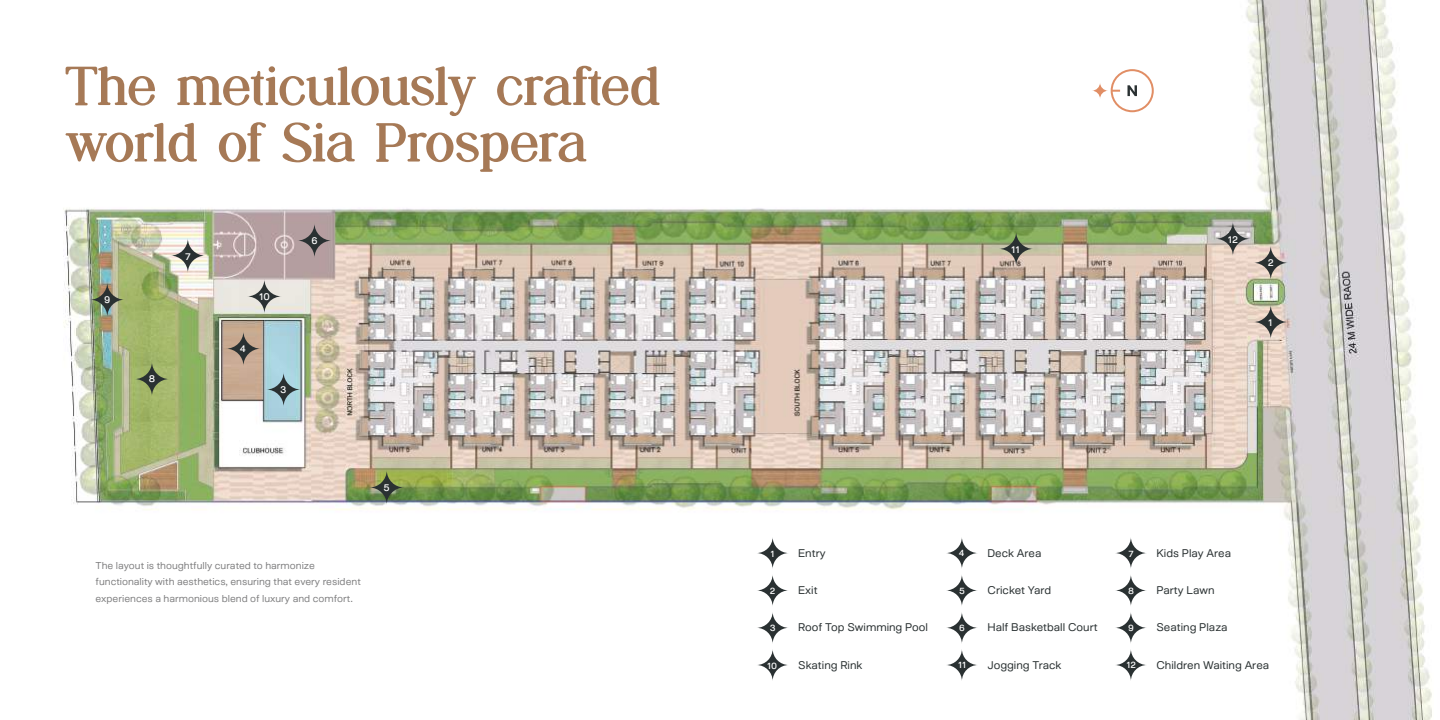
<style>
.page{position:relative;width:1440px;height:720px;background:#fff}
.page>*{position:absolute;margin:0;border:0;box-sizing:border-box;transform-origin:0 0}
.t1{font:700 54.2px/56.5px "Nostalgic Whispers";letter-spacing:-.01em;color:#a67956}
.t2{font:11.2px "Orbiter FBS Trial";color:#2a3132}
.t3{font:10px/16.5px "Orbiter FBS Trial";color:#818182}
.t4{font:500 10px "Orbiter FBS Trial";color:#fff}
.t5{font:500 9.3px "Orbiter FBS Trial";color:#fff}
</style>
<div class="page">
<img style="left:63px;top:0;width:1369px;height:720px">
<svg style="left:756px;top:537px;width:33px;height:32px"></svg>
<svg style="left:756px;top:574px;width:33px;height:33px"></svg>
<svg style="left:756px;top:612px;width:33px;height:32px"></svg>
<svg style="left:946px;top:537px;width:32px;height:32px"></svg>
<svg style="left:946px;top:574px;width:32px;height:33px"></svg>
<svg style="left:946px;top:612px;width:32px;height:32px"></svg>
<svg style="left:756px;top:649px;width:33px;height:32px"></svg>
<svg style="left:946px;top:649px;width:32px;height:32px"></svg>
<svg style="left:1115px;top:537px;width:32px;height:32px"></svg>
<svg style="left:1115px;top:574px;width:32px;height:33px"></svg>
<svg style="left:1115px;top:612px;width:32px;height:32px"></svg>
<svg style="left:1115px;top:649px;width:32px;height:32px"></svg>
<svg style="left:90px;top:282px;width:35px;height:35px"></svg>
<svg style="left:134px;top:362px;width:35px;height:35px"></svg>
<svg style="left:170px;top:238px;width:35px;height:35px"></svg>
<svg style="left:297px;top:223px;width:35px;height:35px"></svg>
<svg style="left:226px;top:331px;width:35px;height:35px"></svg>
<svg style="left:266px;top:372px;width:35px;height:35px"></svg>
<svg style="left:369px;top:470px;width:35px;height:35px"></svg>
<svg style="left:1253px;top:305px;width:35px;height:34px"></svg>
<svg style="left:1253px;top:245px;width:35px;height:35px"></svg>
<svg style="left:247px;top:279px;width:35px;height:35px"></svg>
<svg style="left:999px;top:231px;width:35px;height:35px"></svg>
<svg style="left:1215px;top:221px;width:35px;height:35px"></svg>
<svg style="left:1128px;top:85px;width:9px;height:11px"></svg>
<div style="left:1111px;top:69px;width:43px;height:43px;border:2px solid #e18e65;border-radius:50%"></div>
<svg style="left:1092px;top:82px;width:16px;height:17px"></svg>
<svg style="left:1112px;top:90px;width:8px;height:2px"></svg>
<h1 class="t1" style="left:66px;top:57px;width:596px">The meticulously crafted world of Sia Prospera</h1>
<p class="t4" style="left:104px;top:294px;width:8px">9</p>
<p class="t4" style="left:185px;top:251px;width:7px">7</p>
<p class="t4" style="left:149px;top:373px;width:8px">8</p>
<p class="t4" style="left:259px;top:291px;width:12px">10</p>
<p class="t4" style="left:240px;top:343px;width:8px">4</p>
<p class="t4" style="left:280px;top:383px;width:8px">3</p>
<p class="t4" style="left:311px;top:235px;width:8px">6</p>
<p class="t4" style="left:384px;top:482px;width:8px">5</p>
<p class="t3" style="left:96px;top:557px;width:267px">The layout is thoughtfully curated to harmonize functionality with aesthetics, ensuring that every resident experiences a harmonious blend of luxury and comfort.</p>
<p class="t4" style="left:1011px;top:243px;width:10px">11</p>
<p class="t4" style="left:1228px;top:233px;width:12px">12</p>
<p class="t4" style="left:1268px;top:257px;width:8px">2</p>
<p class="t4" style="left:1268px;top:316px;width:6px">1</p>
<p class="t2" style="left:798px;top:546px;width:29px">Entry</p>
<p class="t2" style="left:798px;top:583px;width:21px">Exit</p>
<p class="t2" style="left:798px;top:621px;width:131px">Roof Top Swimming Pool</p>
<p class="t2" style="left:987px;top:546px;width:55px">Deck Area</p>
<p class="t2" style="left:987px;top:583px;width:65px">Cricket Yard</p>
<p class="t2" style="left:987px;top:621px;width:112px">Half Basketball Court</p>
<p class="t2" style="left:1156px;top:546px;width:76px">Kids Play Area</p>
<p class="t2" style="left:1156px;top:583px;width:60px">Party Lawn</p>
<p class="t2" style="left:1156px;top:621px;width:73px">Seating Plaza</p>
<p class="t5" style="left:959px;top:547px;width:7px">4</p>
<p class="t5" style="left:959px;top:585px;width:7px">5</p>
<p class="t5" style="left:959px;top:622px;width:7px">6</p>
<p class="t5" style="left:770px;top:548px;width:6px">1</p>
<p class="t5" style="left:770px;top:585px;width:7px">2</p>
<p class="t5" style="left:770px;top:623px;width:7px">3</p>
<p class="t5" style="left:1129px;top:548px;width:7px">7</p>
<p class="t5" style="left:1128px;top:585px;width:7px">8</p>
<p class="t5" style="left:1128px;top:622px;width:7px">9</p>
<p class="t5" style="left:1126px;top:660px;width:11px">12</p>
<p class="t5" style="left:767px;top:660px;width:12px">10</p>
<p class="t2" style="left:798px;top:658px;width:66px">Skating Rink</p>
<p class="t5" style="left:958px;top:660px;width:10px">11</p>
<p class="t2" style="left:987px;top:658px;width:76px">Jogging Track</p>
<p class="t2" style="left:1156px;top:658px;width:114px">Children Waiting Area</p>
</div>
